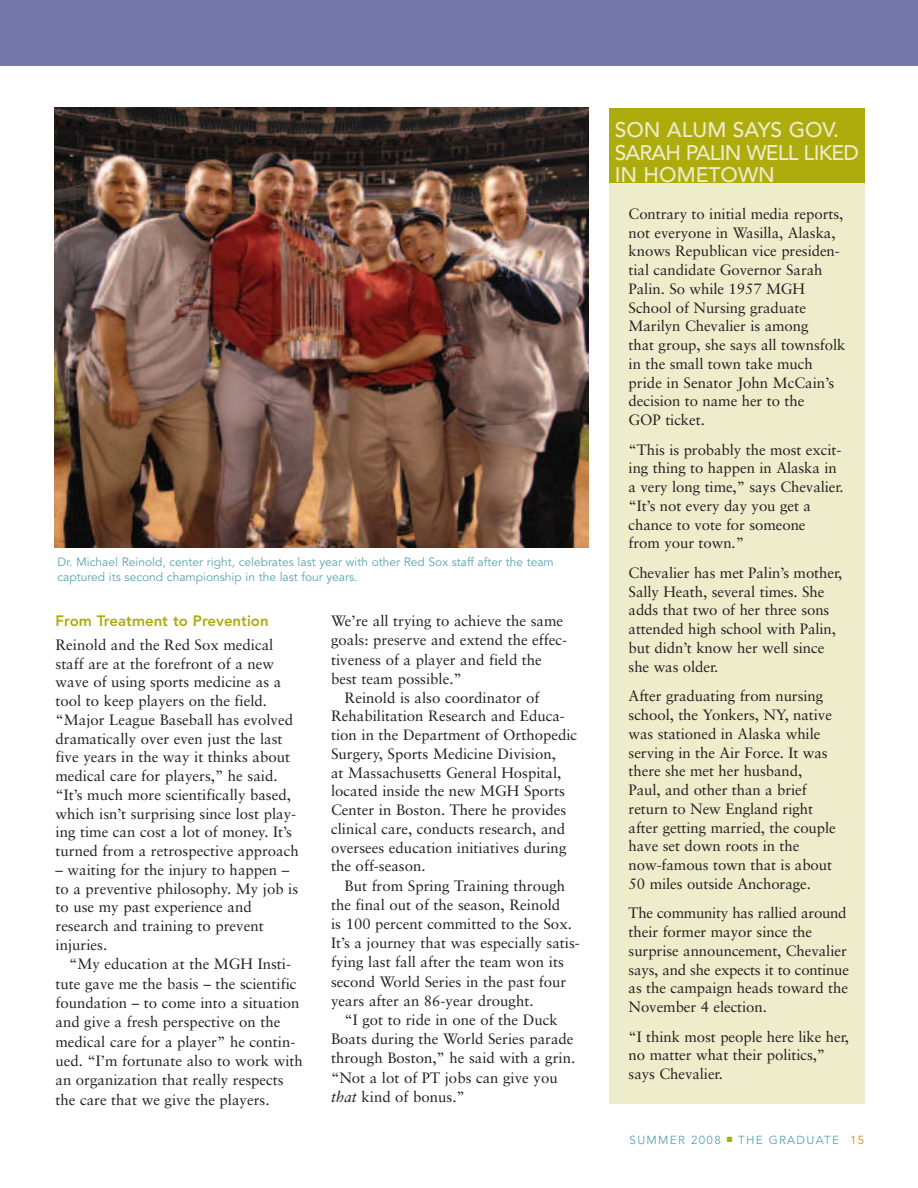
<style>
.page{position:relative;width:918px;height:1188px;background:#fff}
.page>*{position:absolute;margin:0;border:0;box-sizing:border-box;transform-origin:0 0}
.t1{font:500 21px/22.5px "Avenir";color:#edeccb}
.t2{font:15px/18.8px "Sabon";color:#231f20}
.t3{font:800 15px "Avenir";color:#aeac0c}
.t4{font:12px/15px "Avenir";color:#5ca3ae}
.t5{font:11.7px "Avenir";letter-spacing:.11em;color:#5ca3ae}
.s1{font-style:italic}
.s2{color:#df8619}
</style>
<div class="page">
<div style="left:0;top:0;width:918px;height:66px;background:#7578ab"></div>
<img style="left:54px;top:108px;width:534px;height:440px">
<div style="left:609px;top:111px;width:256px;height:993px;background:#edeccb"></div>
<div style="left:609px;top:108px;width:256px;height:74px;background:#aeac0c"></div>
<p class="t4" style="left:58px;top:555px;width:498px">Dr. Michael Reinold, center right, celebrates last year with other Red Sox staff after the team captured its second championship in the last four years.</p>
<p class="t3" style="left:56px;top:614px;width:215px">From Treatment to Prevention</p>
<p class="t2" style="left:56px;top:637px;width:245px">Reinold and the Red Sox medical staff are at the forefront of a new wave of using sports medicine as a tool to keep players on the field. “Major League Baseball has evolved dramatically over even just the last five years in the way it thinks about medical care for players,” he said. “It’s much more scientifically based, which isn’t surprising since lost play&shy;ing time can cost a lot of money. It’s turned from a retrospective approach</p>
<p class="t2" style="left:56px;top:862px;width:244px">– waiting for the injury to happen – to a preventive philosophy. My job is to use my past experience and research and training to prevent injuries.</p>
<p class="t2" style="left:56px;top:956px;width:249px;line-height:19.4px;text-indent:14px">“My education at the MGH Insti&shy;tute gave me the basis – the scientific foundation – to come into a situation and give a fresh perspective on the medical care for a player” he contin&shy;ued. “I’m fortunate also to work with an organization that really respects the care that we give the players.</p>
<p class="t2" style="left:331px;top:612px;width:234px">We’re all trying to achieve the same</p>
<p class="t2" style="left:331px;top:632px;width:238px">goals: preserve and extend the effec-</p>
<p class="t2" style="left:331px;top:651px;width:212px">tiveness of a player and field the</p>
<p class="t2" style="left:331px;top:671px;width:132px">best team possible.”</p>
<p class="t2" style="left:345px;top:689px;width:197px">Reinold is also coordinator of</p>
<p class="t2" style="left:331px;top:708px;width:235px">Rehabilitation Research and Educa-</p>
<p class="t2" style="left:331px;top:727px;width:248px">tion in the Department of Orthopedic</p>
<p class="t2" style="left:331px;top:746px;width:226px">Surgery, Sports Medicine Division,</p>
<p class="t2" style="left:331px;top:764px;width:232px">at Massachusetts General Hospital,</p>
<p class="t2" style="left:331px;top:783px;width:235px">located inside the new MGH Sports</p>
<p class="t2" style="left:331px;top:802px;width:237px">Center in Boston. There he provides</p>
<p class="t2" style="left:331px;top:821px;width:236px">clinical care, conducts research, and</p>
<p class="t2" style="left:331px;top:839px;width:237px">oversees education initiatives during</p>
<p class="t2" style="left:331px;top:858px;width:96px">the off-season.</p>
<p class="t2" style="left:345px;top:877px;width:222px">But from Spring Training through</p>
<p class="t2" style="left:331px;top:896px;width:231px">the final out of the season, Reinold</p>
<p class="t2" style="left:331px;top:916px;width:242px">is 100 percent committed to the Sox.</p>
<p class="t2" style="left:331px;top:935px;width:250px">It’s a journey that was especially satis-</p>
<p class="t2" style="left:331px;top:954px;width:234px">fying last fall after the team won its</p>
<p class="t2" style="left:331px;top:973px;width:237px">second World Series in the past four</p>
<p class="t2" style="left:331px;top:992px;width:204px">years after an 86-year drought.</p>
<p class="t2" style="left:345px;top:1012px;width:215px">“I got to ride in one of the Duck</p>
<p class="t2" style="left:331px;top:1031px;width:244px">Boats during the World Series parade</p>
<p class="t2" style="left:331px;top:1050px;width:246px">through Boston,” he said with a grin.</p>
<p class="t2" style="left:331px;top:1069px;width:228px">“Not a lot of PT jobs can give you</p>
<p class="t2" style="left:331px;top:1088px;width:135px"><span class="s1">that</span> kind of bonus.”</p>
<h1 class="t1" style="left:615px;top:121px;width:246px">SON ALUM SAYS GOV.<br>SARAH PALIN WELL LIKED<br>IN HOMETOWN</h1>
<p class="t2" style="left:629px;top:205px;width:218px">Contrary to initial media reports, not everyone in Wasilla, Alaska, knows Republican vice presiden&shy;tial candidate Governor Sarah<br>Palin. So while 1957 MGH<br>School of Nursing graduate<br>Marilyn Chevalier is among<br>that group, she says all townsfolk in the small town take much pride in Senator John McCain’s decision to name her to the<br>GOP ticket.</p>
<p class="t2" style="left:629px;top:441px;width:217px">“This is probably the most excit&shy;ing thing to happen in Alaska in a very long time,” says Chevalier. “It’s not every day you get a chance to vote for someone<br>from your town.”</p>
<p class="t2" style="left:629px;top:565px;width:215px">Chevalier has met Palin’s mother,<br>Sally Heath, several times. She adds that two of her three sons attended high school with Palin, but didn’t know her well since she was older.</p>
<p class="t2" style="left:629px;top:688px;width:209px">After graduating from nursing school, the Yonkers, NY, native was stationed in Alaska while serving in the Air Force. It was there she met her husband,<br>Paul, and other than a brief return to New England right after getting married, the couple have set down roots in the now-famous town that is about<br>50 miles outside Anchorage.</p>
<p class="t2" style="left:629px;top:905px;width:222px">The community has rallied around their former mayor since the surprise announcement, Chevalier says, and she expects it to continue as the campaign heads toward the<br>November 4 election.</p>
<p class="t2" style="left:629px;top:1028px;width:222px">“I think most people here like her, no matter what their politics,” says Chevalier.</p>
<p class="t5" style="left:630px;top:1135px;width:236px">SUMMER 2008 <sup>■</sup> THE GRADUATE <span class="s2">15</span></p>
</div>
